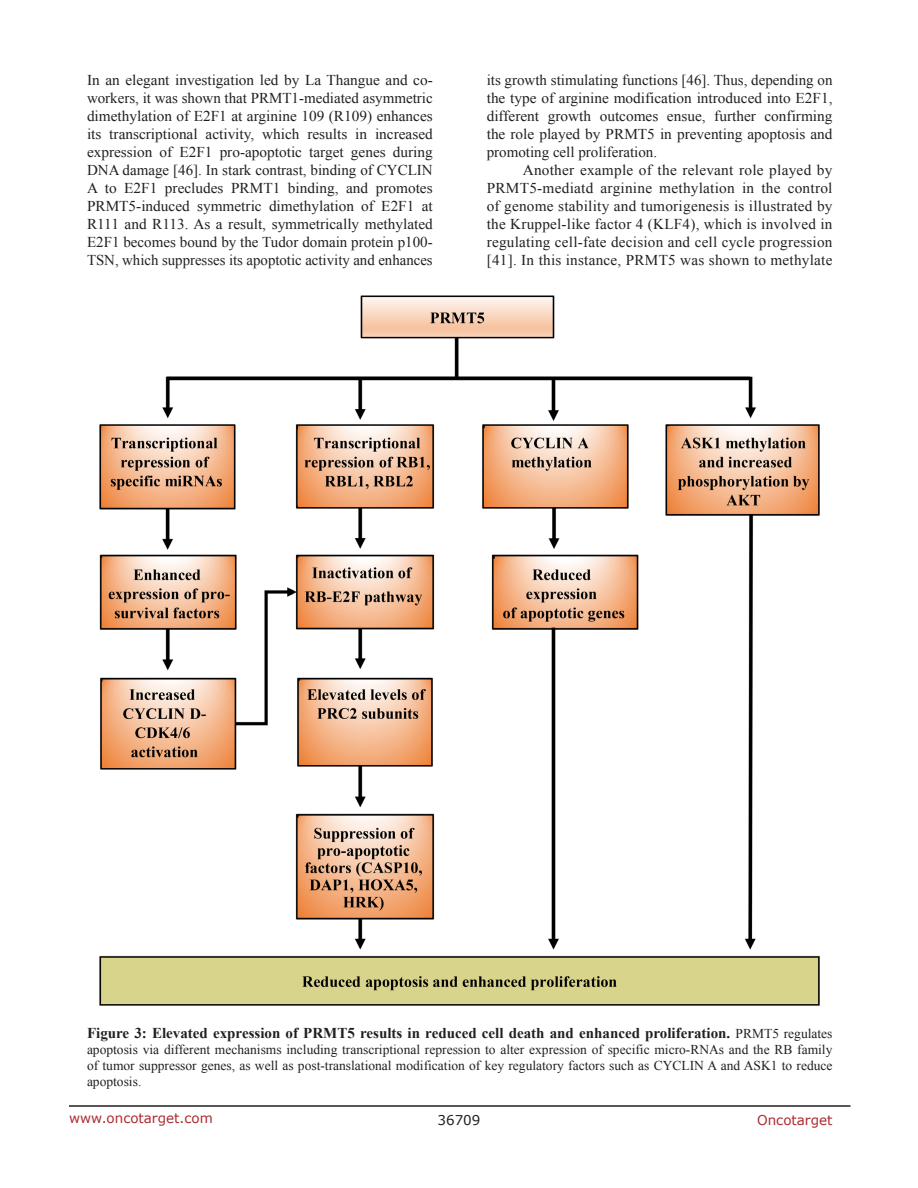
<style>
.page{position:relative;width:918px;height:1188px;background:#fff}
.page>*{position:absolute;margin:0;border:0;box-sizing:border-box;transform-origin:0 0}
.BodyText{font:15px/18px "Times New Roman";color:#231f20;text-align:justify}
.FigureText{font:700 15px "Times New Roman";color:#231f20}
.FigureText-2{font:13.5px/16.2px "Times New Roman";color:#231f20;text-align:justify}
.t1{font:13.5px "Verdana";color:#ac2b31}
.t2{font:13.5px "Verdana";color:#231f20}
.s1{font-weight:400;font-size:13.5px}
</style>
<div class="page">
<hr style="left:69px;top:1105px;width:781px;height:2px;background:#231f20">
<img style="left:99px;top:295px;width:721px;height:711px">
<p class="BodyText" style="left:87px;top:71px;width:347px">In an elegant investigation led by La Thangue and co&shy;workers, it was shown that PRMT1-mediated asymmetric dimethylation of E2F1 at arginine 109 (R109) enhances its transcriptional activity, which results in increased expression of E2F1 pro-apoptotic target genes during DNA damage [46]. In stark contrast, binding of CYCLIN A to E2F1 precludes PRMT1 binding, and promotes PRMT5-induced symmetric dimethylation of E2F1 at R111 and R113. As a result, symmetrically methylated E2F1 becomes bound by the Tudor domain protein p100- TSN, which suppresses its apoptotic activity and enhances</p>
<p class="BodyText" style="left:487px;top:71px;width:347px">its growth stimulating functions [46]. Thus, depending on the type of arginine modification introduced into E2F1, different growth outcomes ensue, further confirming the role played by PRMT5 in preventing apoptosis and promoting cell proliferation.</p>
<p class="BodyText" style="left:487px;top:161px;width:347px;text-indent:36px">Another example of the relevant role played by PRMT5-mediatd arginine methylation in the control of genome stability and tumorigenesis is illustrated by the Kruppel-like factor 4 (KLF4), which is involved in regulating cell-fate decision and cell cycle progression [41]. In this instance, PRMT5 was shown to methylate</p>
<p class="FigureText" style="left:87px;top:1022px;width:747px">Figure 3: Elevated expression of PRMT5 results in reduced cell death and enhanced proliferation. <span class="s1">PRMT5 regulates</span></p>
<p class="FigureText-2" style="left:87px;top:1041px;width:747px">apoptosis via different mechanisms including transcriptional repression to alter expression of specific micro-RNAs and the RB family of tumor suppressor genes, as well as post-translational modification of key regulatory factors such as CYCLIN A and ASK1 to reduce apoptosis.</p>
<p class="t1" style="left:69px;top:1109px;width:145px">www.oncotarget.com</p>
<p class="t2" style="left:438px;top:1111px;width:44px">36709</p>
<p class="t1" style="left:757px;top:1111px;width:77px">Oncotarget</p>
</div>
